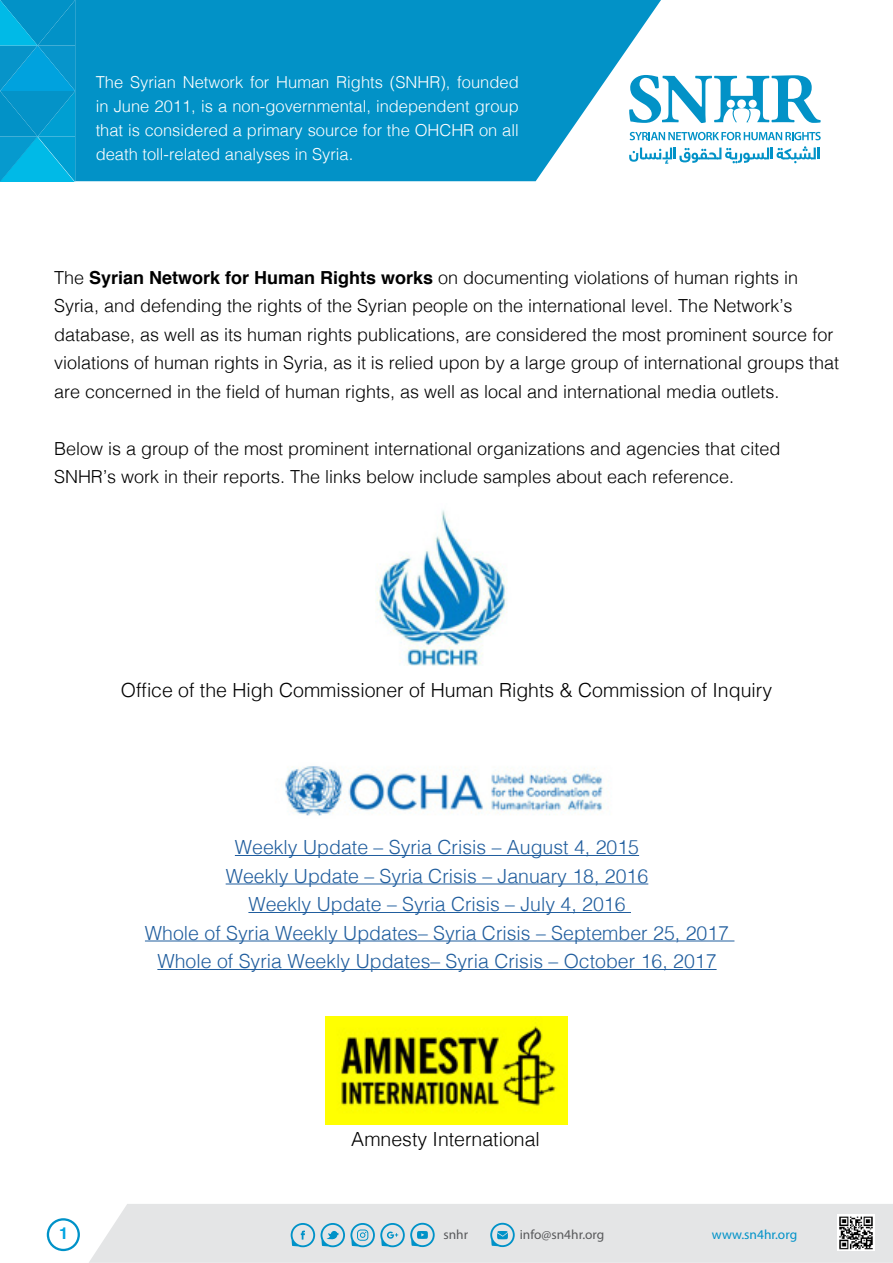
<style>
.page{position:relative;width:893px;height:1263px;background:#fff}
.page>*{position:absolute;margin:0;border:0;box-sizing:border-box;transform-origin:0 0}
.t1{font:300 19.5px/28.5px "Helvetica";color:#215e9e;text-align:center}
.t2{font:300 19.5px "Helvetica";color:#000}
.t3{font:300 18px/28.5px "Helvetica";color:#000}
.t4{font:300 16.5px/24px "Helvetica";color:#fff;text-align:justify}
.t5{font:700 16.5px "Helvetica";color:#00a4e2}
.t6{font:13.35px "Myriad Pro";color:#58595b}
.t7{font:13.35px "Myriad Pro";color:#0092c8}
.s1{font-weight:700}
</style>
<div class="page">
<div style="left:89px;top:1204px;width:804px;height:59px;background:#e4e5e6"></div>
<svg style="left:291px;top:1223px;width:24px;height:24px"></svg>
<svg style="left:321px;top:1223px;width:114px;height:24px;background:#a1ccdd"></svg>
<svg style="left:490px;top:1223px;width:25px;height:24px"></svg>
<img style="left:837px;top:1214px;width:37px;height:37px">
<svg style="left:47px;top:1218px;width:33px;height:33px"></svg>
<img style="left:285px;top:766px;width:319px;height:50px">
<svg style="left:75px;top:0;width:586px;height:181px;background:#189bcb"></svg>
<svg style="left:0;top:0;width:75px;height:182px;background:#049ed2"></svg>
<svg style="left:630px;top:132px;width:191px;height:8px"></svg>
<svg style="left:629px;top:75px;width:192px;height:48px"></svg>
<svg style="left:629px;top:146px;width:191px;height:18px"></svg>
<img style="left:376px;top:510px;width:131px;height:156px">
<hr style="left:235px;top:855px;width:404px;height:1px;background:#215e9e">
<hr style="left:226px;top:883px;width:422px;height:1px;background:#215e9e">
<hr style="left:248px;top:912px;width:383px;height:1px;background:#215e9e">
<hr style="left:145px;top:940px;width:589px;height:1px;background:#215e9e">
<hr style="left:157px;top:969px;width:560px;height:1px;background:#215e9e">
<img style="left:326px;top:1016px;width:241px;height:108px">
<p class="t4" style="left:96px;top:69px;width:425px">The Syrian Network for Human Rights (SNHR ,) founded in June 2011, is a non-governmental, independent group that is considered a primary source for the OHCHR on all death toll-related analyses in Syria.</p>
<p class="t3" style="left:54px;top:262px;width:786px">The <span class="s1">Syrian Network for Human Rights works</span> on documenting violations of human rights in Syria, and defending the rights of the Syrian people on the international level. The Network s’ database, as well as its human rights publications, are considered the most prominent source for violations of human rights in Syria, as isit relied upon by a large group of international groups that are concerned in the field of human rights, as well as local and international media outlets.</p>
<p class="t3" style="left:54px;top:433px;width:728px">Below is a group of the most prominent international organizations and agencies that cited<br>SNHR s’ work in their reports. The links below include samples about each reference.</p>
<p class="t2" style="left:121px;top:673px;width:653px">Office of the High Commissioner of Human Rights &amp; Commission of Inquiry</p>
<p class="t1" style="left:145px;top:831px;width:586px">Weekly Update – Syria Crisis – August 4, 2015<br>Weekly Update – Syria Crisis – January 18, 2016<br>Weekly Update – Syria Crisis – July 4, 2016<br>Whole of Syria Weekly Updates– Syria Crisis – September 25, 2017<br>Whole of Syria Weekly Updates– Syria Crisis – October 16, 2017</p>
<p class="t5" style="left:59px;top:1220px;width:11px">1</p>
<p class="t2" style="left:351px;top:1122px;width:190px">Amnesty International</p>
<p class="t6" style="left:443px;top:1226px;width:26px">snhr</p>
<p class="t6" style="left:520px;top:1226px;width:86px">info@sn4hr.org</p>
<p class="t7" style="left:712px;top:1226px;width:87px">www.sn4hr.org</p>
</div>
